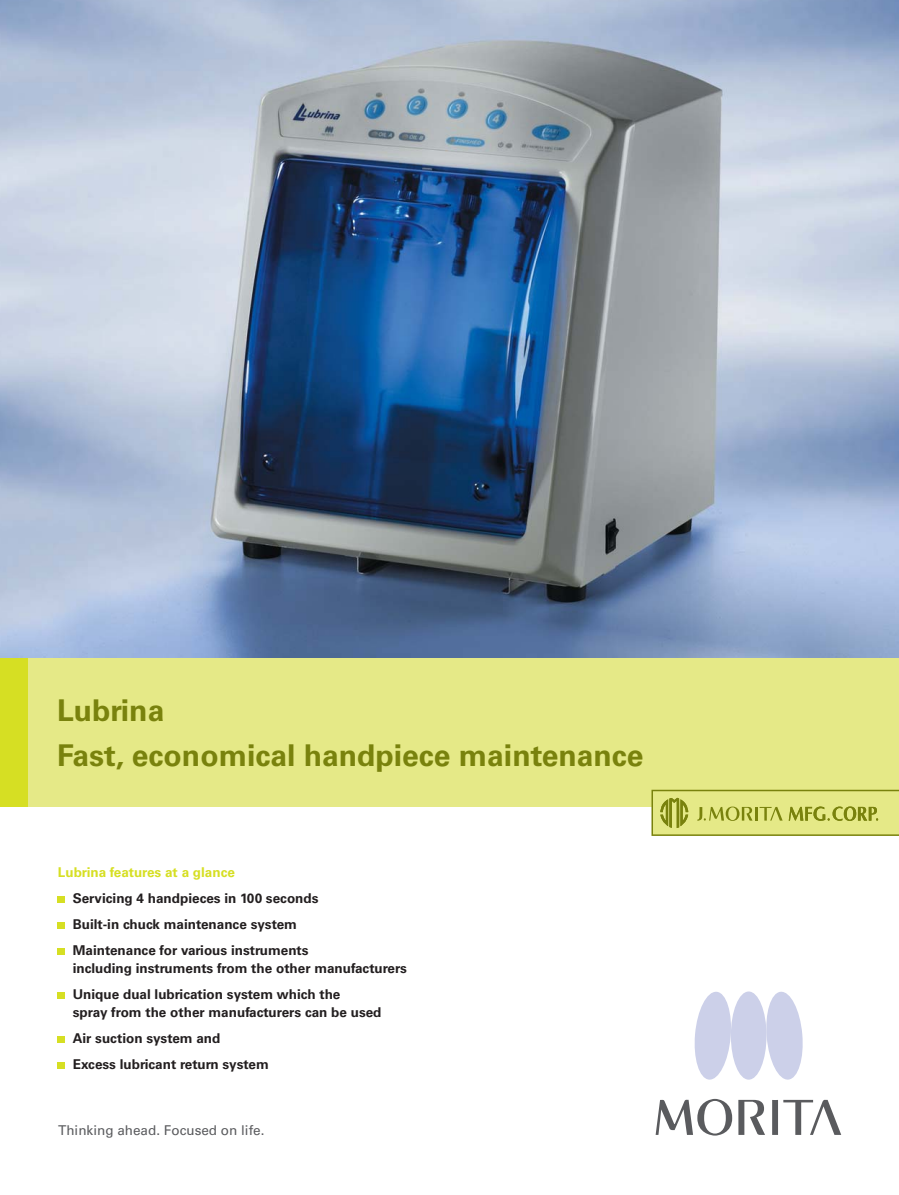
<style>
.page{position:relative;width:899px;height:1195px;background:#fff}
.page>*{position:absolute;margin:0;border:0;box-sizing:border-box;transform-origin:0 0}
.t1{font:700 30px/45px "Univers";color:#79820d}
.t2{font:700 13.5px/26.1px "Univers";color:#231f20}
.t3{font:13.5px "Univers";color:#5a5b5e}
.t4{font:700 13.5px "Univers";color:#d6df23}
</style>
<div class="page">
<img style="left:0;top:0;width:898px;height:658px">
<div style="left:0;top:658px;width:898px;height:149px;background:#e5e987"></div>
<div style="left:0;top:658px;width:27px;height:149px;background:#d6df23"></div>
<div style="left:730px;top:991px;width:36px;height:88px;background:#ccd0e9;border-radius:50%"></div>
<svg style="left:694px;top:991px;width:38px;height:89px"></svg>
<svg style="left:764px;top:991px;width:39px;height:89px"></svg>
<svg style="left:738px;top:1100px;width:26px;height:35px"></svg>
<svg style="left:772px;top:1100px;width:5px;height:35px"></svg>
<svg style="left:783px;top:1099px;width:58px;height:36px"></svg>
<svg style="left:655px;top:1099px;width:77px;height:36px"></svg>
<div style="left:58px;top:896px;width:7px;height:7px;background:#d6df23"></div>
<div style="left:58px;top:922px;width:7px;height:7px;background:#d6df23"></div>
<div style="left:58px;top:948px;width:7px;height:7px;background:#d6df23"></div>
<div style="left:58px;top:992px;width:7px;height:7px;background:#d6df23"></div>
<div style="left:58px;top:1035px;width:7px;height:7px;background:#d6df23"></div>
<div style="left:58px;top:1061px;width:7px;height:7px;background:#d6df23"></div>
<svg style="left:651px;top:790px;width:247px;height:46px"></svg>
<h1 class="t1" style="left:57px;top:690px;width:587px">Lubrina<br>Fast, economical handpiece maintenance</h1>
<p class="t4" style="left:58px;top:867px;width:178px">Lubrina features at a glance</p>
<p class="t2" style="left:73px;top:886px;width:247px">Servicing 4 handpieces in 100 seconds<br>Built-in chuck maintenance system<br>Maintenance for various instruments</p>
<p class="t2" style="left:73px;top:956px;width:336px">including instruments from the other manufacturers<br>Unique dual lubrication system which the</p>
<p class="t2" style="left:73px;top:1000px;width:310px">spray from the other manufacturers can be used<br>Air suction system and<br>Excess lubricant return system</p>
<p class="t3" style="left:58px;top:1125px;width:208px">Thinking ahead. Focused on life.</p>
</div>
